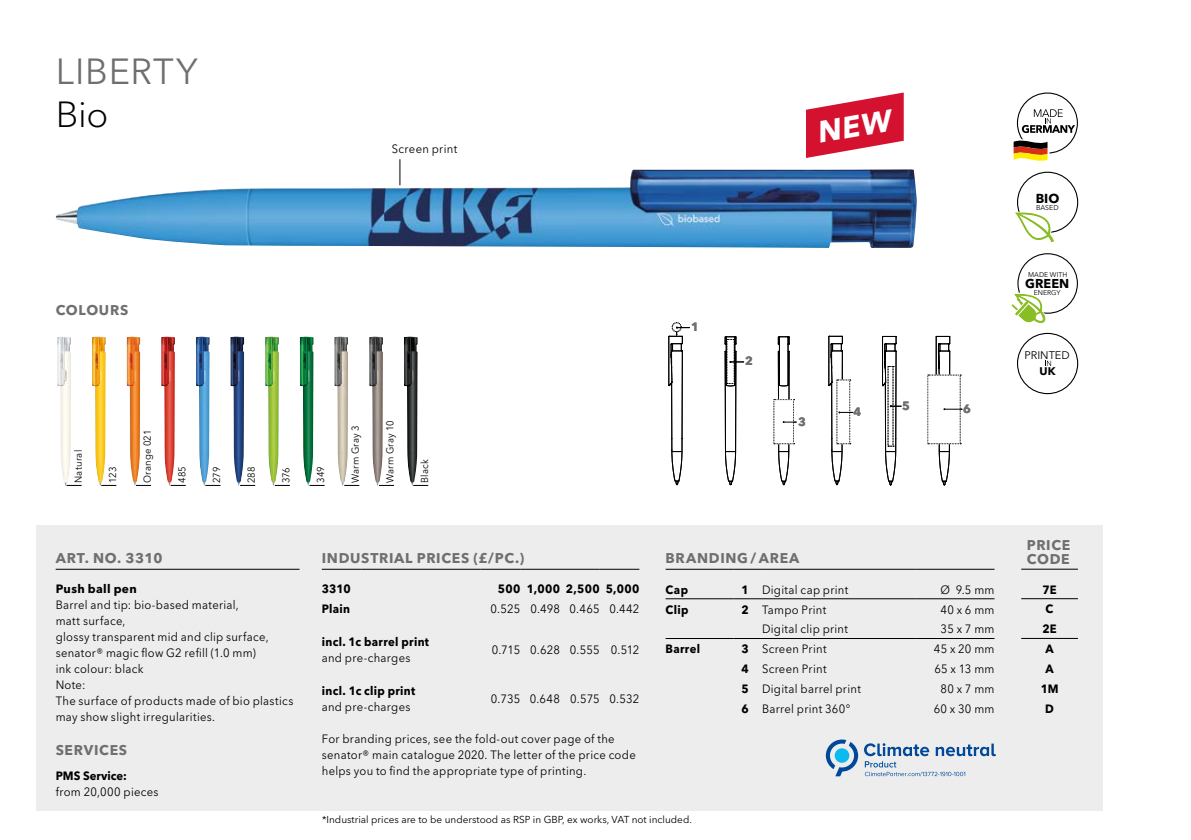
<style>
.page{position:relative;width:1191px;height:840px;background:#fff}
.page>*{position:absolute;margin:0;border:0;box-sizing:border-box;transform-origin:0 0}
.t1{font:36px "Avenir Next W1 G";letter-spacing:.025em;color:#706f6f}
.t2{font:300 36px "Avenir Next W1 G";color:#000}
.t3{font:700 14px/14px "Avenir Next W1 G";letter-spacing:.05em;color:#706f6f}
.t4{font:700 13px "Avenir Next W1 G";color:#000}
.t5{font:700 12.8px "Avenir Next W1 G";color:#000}
.t6{font:12px/16px "Avenir Next W1 G";letter-spacing:.025em;color:#000;scale:.94 1}
.t7{font:700 12px/19.8px "Avenir Next W1 G";letter-spacing:.03em;color:#000;text-align:center;scale:.94 1}
.t8{font:12px "Avenir Next W1 G";letter-spacing:-.01em;color:#000;scale:.94 1}
.t9{font:700 12px "Avenir Next W1 G";letter-spacing:.03em;color:#000}
.t10{font:700 12px "Avenir Next W1 G";color:#000;scale:.94 1}
.t11{font:700 12px "Avenir Next W1 G";color:#706f6f}
.t12{font:11px "Avenir Next W1 G";color:#000}
.t13{font:700 11px "Avenir Next W1 G";color:#000}
.t14{font:10px "Avenir Next W1 G";color:#000}
.t15{font:10px "Avenir Next W1 G";letter-spacing:.025em;color:#000;scale:.94 1}
.t16{font:10px "Avenir Next W1 G";color:#000;scale:.94 1}
.t17{font:10px "Avenir Next W1 G";letter-spacing:.03em;color:#000;scale:.94 1}
.t18{font:7px "Avenir Next W1 G";color:#000}
.t19{font:6.8px "Avenir Next W1 G";color:#000}
.s1{font-weight:700}
</style>
<div class="page">
<div style="left:36px;top:525px;width:1066px;height:285px;background:#ededed"></div>
<svg style="left:1013px;top:92px;width:65px;height:69px"></svg>
<img style="left:404px;top:336px;width:13px;height:149px">
<img style="left:369px;top:336px;width:14px;height:149px">
<img style="left:334px;top:336px;width:14px;height:149px">
<img style="left:300px;top:336px;width:13px;height:149px">
<img style="left:265px;top:336px;width:14px;height:149px">
<img style="left:230px;top:336px;width:14px;height:149px">
<img style="left:196px;top:336px;width:14px;height:149px">
<img style="left:161px;top:336px;width:14px;height:149px">
<img style="left:127px;top:336px;width:13px;height:149px">
<img style="left:92px;top:336px;width:14px;height:149px">
<img style="left:57px;top:337px;width:14px;height:148px">
<svg style="left:1015px;top:171px;width:63px;height:72px"></svg>
<svg style="left:67px;top:485px;width:15px;height:1px"></svg>
<svg style="left:101px;top:485px;width:15px;height:1px"></svg>
<svg style="left:413px;top:485px;width:15px;height:1px"></svg>
<svg style="left:136px;top:485px;width:15px;height:1px"></svg>
<svg style="left:171px;top:485px;width:15px;height:1px"></svg>
<svg style="left:205px;top:485px;width:15px;height:1px"></svg>
<svg style="left:240px;top:485px;width:15px;height:1px"></svg>
<svg style="left:275px;top:485px;width:15px;height:1px"></svg>
<svg style="left:309px;top:485px;width:15px;height:1px"></svg>
<svg style="left:344px;top:485px;width:15px;height:1px"></svg>
<svg style="left:379px;top:485px;width:15px;height:1px"></svg>
<svg style="left:826px;top:739px;width:32px;height:36px"></svg>
<svg style="left:864px;top:743px;width:132px;height:32px"></svg>
<img style="left:56px;top:169px;width:860px;height:79px">
<hr style="left:56px;top:568px;width:243px;height:1px;background:#000">
<hr style="left:665px;top:568px;width:68px;height:1px;background:#000">
<svg style="left:733px;top:568px;width:29px;height:1px"></svg>
<hr style="left:762px;top:568px;width:153px;height:1px;background:#000">
<hr style="left:915px;top:568px;width:79px;height:1px;background:#000">
<hr style="left:665px;top:598px;width:68px;height:1px;background:#000">
<svg style="left:733px;top:598px;width:29px;height:1px"></svg>
<hr style="left:762px;top:598px;width:153px;height:1px;background:#000">
<hr style="left:915px;top:598px;width:79px;height:1px;background:#000">
<hr style="left:665px;top:637px;width:68px;height:1px;background:#000">
<hr style="left:762px;top:637px;width:153px;height:1px;background:#000">
<hr style="left:915px;top:637px;width:79px;height:1px;background:#000">
<svg style="left:1017px;top:333px;width:61px;height:61px"></svg>
<svg style="left:1011px;top:253px;width:67px;height:70px"></svg>
<div style="left:672px;top:322px;width:9px;height:10px;border:1px dashed #000;border-radius:50%"></div>
<svg style="left:668px;top:326px;width:21px;height:158px"></svg>
<svg style="left:724px;top:336px;width:19px;height:148px"></svg>
<svg style="left:773px;top:336px;width:23px;height:148px"></svg>
<svg style="left:828px;top:336px;width:25px;height:148px"></svg>
<svg style="left:882px;top:336px;width:19px;height:149px"></svg>
<svg style="left:927px;top:336px;width:35px;height:149px"></svg>
<hr style="left:1021px;top:568px;width:57px;height:1px;background:#000">
<hr style="left:1021px;top:598px;width:57px;height:1px;background:#000">
<hr style="left:1021px;top:637px;width:57px;height:1px;background:#000">
<hr style="left:322px;top:568px;width:39px;height:1px;background:#000">
<hr style="left:361px;top:568px;width:119px;height:1px;background:#000">
<hr style="left:480px;top:568px;width:40px;height:1px;background:#000">
<hr style="left:520px;top:568px;width:40px;height:1px;background:#000">
<hr style="left:560px;top:568px;width:39px;height:1px;background:#000">
<hr style="left:599px;top:568px;width:40px;height:1px;background:#000">
<svg style="left:806px;top:92px;width:97px;height:66px"></svg>
<h1 class="t1" style="left:56px;top:50px;width:143px">LIBERTY</h1>
<h1 class="t2" style="left:56px;top:93px;width:54px">Bio</h1>
<p class="t6" style="left:392px;top:140px;width:71px">Screen print</p>
<p class="t3" style="left:56px;top:303px;width:74px">COLOURS</p>
<p class="t17" style="left:72px;top:482px;width:37px;rotate:-90deg">Natural</p>
<p class="t16" style="left:107px;top:482px;width:19px;rotate:-90deg">123</p>
<p class="t15" style="left:141px;top:482px;width:58px;rotate:-90deg">Orange 021</p>
<p class="t16" style="left:176px;top:482px;width:19px;rotate:-90deg">485</p>
<p class="t16" style="left:211px;top:482px;width:19px;rotate:-90deg">279</p>
<p class="t16" style="left:245px;top:482px;width:19px;rotate:-90deg">288</p>
<p class="t16" style="left:280px;top:482px;width:18px;rotate:-90deg">376</p>
<p class="t16" style="left:315px;top:482px;width:19px;rotate:-90deg">349</p>
<p class="t15" style="left:349px;top:482px;width:63px;rotate:-90deg">Warm Gray 3</p>
<p class="t15" style="left:384px;top:482px;width:68px;rotate:-90deg">Warm Gray 10</p>
<p class="t16" style="left:419px;top:482px;width:27px;rotate:-90deg">Black</p>
<p class="t11" style="left:691px;top:319px;width:9px">1</p>
<p class="t11" style="left:745px;top:353px;width:9px">2</p>
<p class="t11" style="left:798px;top:414px;width:9px">3</p>
<p class="t11" style="left:853px;top:404px;width:9px">4</p>
<p class="t11" style="left:902px;top:398px;width:9px">5</p>
<p class="t11" style="left:963px;top:401px;width:9px">6</p>
<p class="t3" style="left:56px;top:550px;width:108px">ART. NO. 3310</p>
<p class="t3" style="left:665px;top:550px;width:135px">BRANDING / AREA</p>
<p class="t7" style="left:665px;top:579px;width:25px">Cap</p>
<p class="t6" style="left:741px;top:581px;width:115px"><span class="s1">1</span> Digital cap print</p>
<p class="t6" style="left:940px;top:581px;width:59px">Ø 9.5 mm</p>
<p class="t7" style="left:665px;top:599px;width:26px">Clip</p>
<p class="t6" style="left:741px;top:601px;width:92px"><span class="s1">2</span> Tampo Print</p>
<p class="t6" style="left:940px;top:601px;width:59px">40 x 6 mm</p>
<p class="t6" style="left:762px;top:621px;width:93px">Digital clip print</p>
<p class="t6" style="left:940px;top:621px;width:59px">35 x 7 mm</p>
<p class="t7" style="left:665px;top:638px;width:38px">Barrel</p>
<p class="t6" style="left:741px;top:640px;width:92px"><span class="s1">3</span> Screen Print</p>
<p class="t6" style="left:934px;top:640px;width:66px">45 x 20 mm</p>
<p class="t6" style="left:741px;top:660px;width:92px"><span class="s1">4</span> Screen Print</p>
<p class="t6" style="left:934px;top:660px;width:65px">65 x 13 mm</p>
<p class="t6" style="left:741px;top:680px;width:129px"><span class="s1">5</span> Digital barrel print</p>
<p class="t6" style="left:940px;top:680px;width:59px">80 x 7 mm</p>
<p class="t6" style="left:741px;top:700px;width:117px"><span class="s1">6</span> Barrel print 360°</p>
<p class="t6" style="left:933px;top:700px;width:66px">60 x 30 mm</p>
<p class="t3" style="left:322px;top:550px;width:204px">INDUSTRIAL PRICES (£/PC.)</p>
<p class="t7" style="left:322px;top:579px;width:32px">3310</p>
<p class="t7" style="left:498px;top:579px;width:152px">500 1,000 2,500 5,000</p>
<p class="t7" style="left:322px;top:598px;width:32px">Plain</p>
<p class="t6" style="left:490px;top:600px;width:160px">0.525 0.498 0.465 0.442</p>
<p class="t7" style="left:322px;top:632px;width:116px">incl. 1c barrel print</p>
<p class="t6" style="left:322px;top:650px;width:96px">and pre-charges</p>
<p class="t9" style="left:56px;top:581px;width:83px">Push ball pen</p>
<p class="t6" style="left:56px;top:596px;width:254px">Barrel and tip: bio-based material,<br>matt surface,<br>glossy transparent mid and clip surface, senator® magic flow G2 refill (1.0 mm)<br>ink colour: black<br>Note:<br>The surface of products made of bio plastics may show slight irregularities.</p>
<p class="t3" style="left:56px;top:742px;width:73px">SERVICES</p>
<p class="t10" style="left:56px;top:767px;width:77px">PMS Service:</p>
<p class="t6" style="left:56px;top:783px;width:111px">from 20,000 pieces</p>
<p class="t8" style="left:492px;top:642px;width:159px">0.715 0.628 0.555 0.512</p>
<p class="t7" style="left:322px;top:680px;width:101px">incl. 1c clip print</p>
<p class="t6" style="left:322px;top:698px;width:96px">and pre-charges</p>
<p class="t6" style="left:491px;top:690px;width:159px">0.735 0.648 0.575 0.532</p>
<p class="t6" style="left:322px;top:730px;width:335px">For branding prices, see the fold-out cover page of the senator® main catalogue 2020. The letter of the price code helps you to find the appropriate type of printing.</p>
<p class="t14" style="left:322px;top:813px;width:371px">*Industrial prices are to be understood as RSP in GBP, ex works, VAT not included.</p>
<p class="t4" style="left:1035px;top:190px;width:25px">BIO</p>
<p class="t18" style="left:1036px;top:203px;width:24px">BASED</p>
<p class="t19" style="left:1028px;top:270px;width:41px">MADE WITH</p>
<p class="t5" style="left:1025px;top:275px;width:45px">GREEN</p>
<p class="t19" style="left:1033px;top:288px;width:28px">ENERGY</p>
<p class="t12" style="left:1024px;top:349px;width:47px">PRINTED</p>
<p class="t13" style="left:1039px;top:364px;width:17px">UK</p>
<p class="t3" style="left:1027px;top:537px;width:45px">PRICE<br>CODE</p>
<p class="t7" style="left:1040px;top:579px;width:20px">7E<br>C<br>2E<br>A<br>A<br>1M<br>D</p>
</div>
